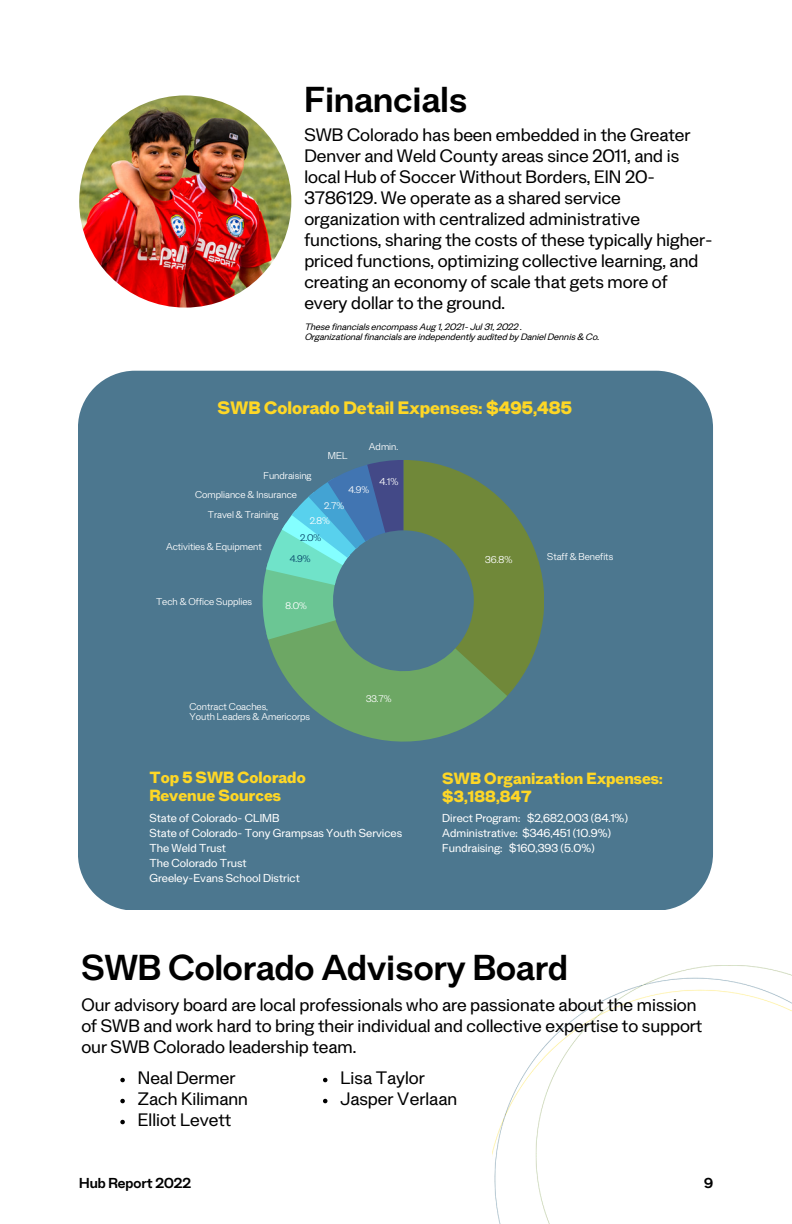
<style>
.page{position:relative;width:792px;height:1224px;background:#fff}
.page>*{position:absolute;margin:0;border:0;box-sizing:border-box;transform-origin:0 0}
.t1{font:700 40px "Stelvio Grotesk";color:#000}
.t2{font:20px/21px "Stelvio Grotesk";color:#000}
.t3{font:800 20px "Stelvio Grotesk";color:#fed726}
.t4{font:800 18px/18px "Stelvio Grotesk";color:#fed726}
.t5{font:700 16px "Stelvio Grotesk";color:#000}
.t6{font:12.8px "Stelvio Grotesk";color:#fff}
.t7{font:300 11px "Stelvio Grotesk";color:#fff}
.t8{font:300 10.6px "Stelvio Grotesk";color:#fff}
.t9{font:300 10.6px "Stelvio Grotesk";color:#064368}
.t10{font:italic 10.2px "Stelvio Grotesk";color:#000}
</style>
<div class="page">
<img style="left:492px;top:966px;width:300px;height:258px">
<img style="left:79px;top:95px;width:212px;height:213px;border-radius:50%">
<div style="left:78px;top:371px;width:635px;height:539px;background:#4c778f"></div>
<svg style="left:263px;top:460px;width:281px;height:282px;background:#5d8d7a"></svg>
<svg style="left:120px;top:1078px;width:5px;height:4px"></svg>
<svg style="left:120px;top:1099px;width:5px;height:4px"></svg>
<svg style="left:120px;top:1120px;width:5px;height:4px"></svg>
<svg style="left:323px;top:1078px;width:4px;height:4px"></svg>
<svg style="left:323px;top:1099px;width:4px;height:4px"></svg>
<p class="t1" style="left:304px;top:86px;width:164px">Financials</p>
<p class="t2" style="left:304px;top:128px;width:410px">SWB Colorado has been embedded in the Greater Denver and Weld County areas since 2011, and is local Hub of Soccer Without Borders, EIN 20- 3786129. We operate as a shared service organization with centralized administrative functions, sharing the costs of these typically higher&shy;priced functions, optimizing collective learning, and creating an economy of scale that gets more of every dollar to the ground.</p>
<p class="t10" style="left:304px;top:323px;width:219px">These financials encompass Aug 1, 2021- Jul 31, 2022 .</p>
<p class="t10" style="left:304px;top:333px;width:296px">Organizational financials are independently audited by Daniel Dennis &amp; Co.</p>
<p class="t3" style="left:218px;top:401px;width:356px">SWB Colorado Detail Expenses: $495,485</p>
<p class="t7" style="left:328px;top:453px;width:21px">MEL</p>
<p class="t7" style="left:369px;top:443px;width:31px">Admin.</p>
<p class="t7" style="left:264px;top:472px;width:49px">Fundraising</p>
<p class="t8" style="left:348px;top:486px;width:22px">4.9%</p>
<p class="t7" style="left:195px;top:492px;width:103px">Compliance &amp; Insurance</p>
<p class="t7" style="left:208px;top:511px;width:72px">Travel &amp; Training</p>
<p class="t7" style="left:166px;top:543px;width:97px">Activities &amp; Equipment</p>
<p class="t8" style="left:324px;top:502px;width:21px">2.7%</p>
<p class="t8" style="left:310px;top:518px;width:22px">2.8%</p>
<p class="t9" style="left:300px;top:534px;width:23px">2.0%</p>
<p class="t9" style="left:290px;top:555px;width:22px">4.9%</p>
<p class="t7" style="left:380px;top:478px;width:20px">4.1%</p>
<p class="t7" style="left:156px;top:598px;width:97px">Tech &amp; Office Supplies</p>
<p class="t8" style="left:285px;top:602px;width:23px">8.0%</p>
<p class="t7" style="left:189px;top:703px;width:80px">Contract Coaches,</p>
<p class="t7" style="left:189px;top:713px;width:122px">Youth Leaders &amp; Americorps</p>
<p class="t8" style="left:366px;top:695px;width:27px">33.7%</p>
<p class="t4" style="left:149px;top:772px;width:158px">Top 5 SWB Colorado<br>Revenue Sources</p>
<p class="t6" style="left:149px;top:814px;width:132px">State of Colorado- CLIMB</p>
<p class="t6" style="left:149px;top:829px;width:254px">State of Colorado- Tony Grampsas Youth Services</p>
<p class="t6" style="left:149px;top:844px;width:78px">The Weld Trust</p>
<p class="t6" style="left:149px;top:859px;width:99px">The Colorado Trust</p>
<p class="t6" style="left:149px;top:874px;width:152px">Greeley-Evans School District</p>
<p class="t7" style="left:485px;top:556px;width:29px">36.8%</p>
<p class="t7" style="left:547px;top:553px;width:68px">Staff &amp; Benefits</p>
<p class="t4" style="left:442px;top:773px;width:222px">SWB Organization Expenses:</p>
<p class="t4" style="left:442px;top:791px;width:91px">$3,188,847</p>
<p class="t6" style="left:442px;top:814px;width:187px">Direct Program: $2,682,003 (84.1%)</p>
<p class="t6" style="left:442px;top:829px;width:170px">Administrative: $346,451 (10.9%)</p>
<p class="t6" style="left:442px;top:844px;width:154px">Fundraising: $160,393 (5.0%)</p>
<p class="t1" style="left:81px;top:955px;width:488px">SWB Colorado Advisory Board</p>
<p class="t2" style="left:81px;top:998px;width:623px">Our advisory board are local professionals who are passionate about the mission of SWB and work hard to bring their individual and collective expertise to support our SWB Colorado leadership team.</p>
<p class="t2" style="left:138px;top:1071px;width:99px">Neal Dermer</p>
<p class="t2" style="left:138px;top:1092px;width:112px">Zach Kilimann</p>
<p class="t2" style="left:138px;top:1113px;width:95px">Elliot Levett</p>
<p class="t2" style="left:340px;top:1071px;width:86px">Lisa Taylor</p>
<p class="t2" style="left:340px;top:1092px;width:118px">Jasper Verlaan</p>
<p class="t5" style="left:79px;top:1177px;width:113px">Hub Report 2022</p>
<p class="t5" style="left:704px;top:1177px;width:11px">9</p>
</div>
